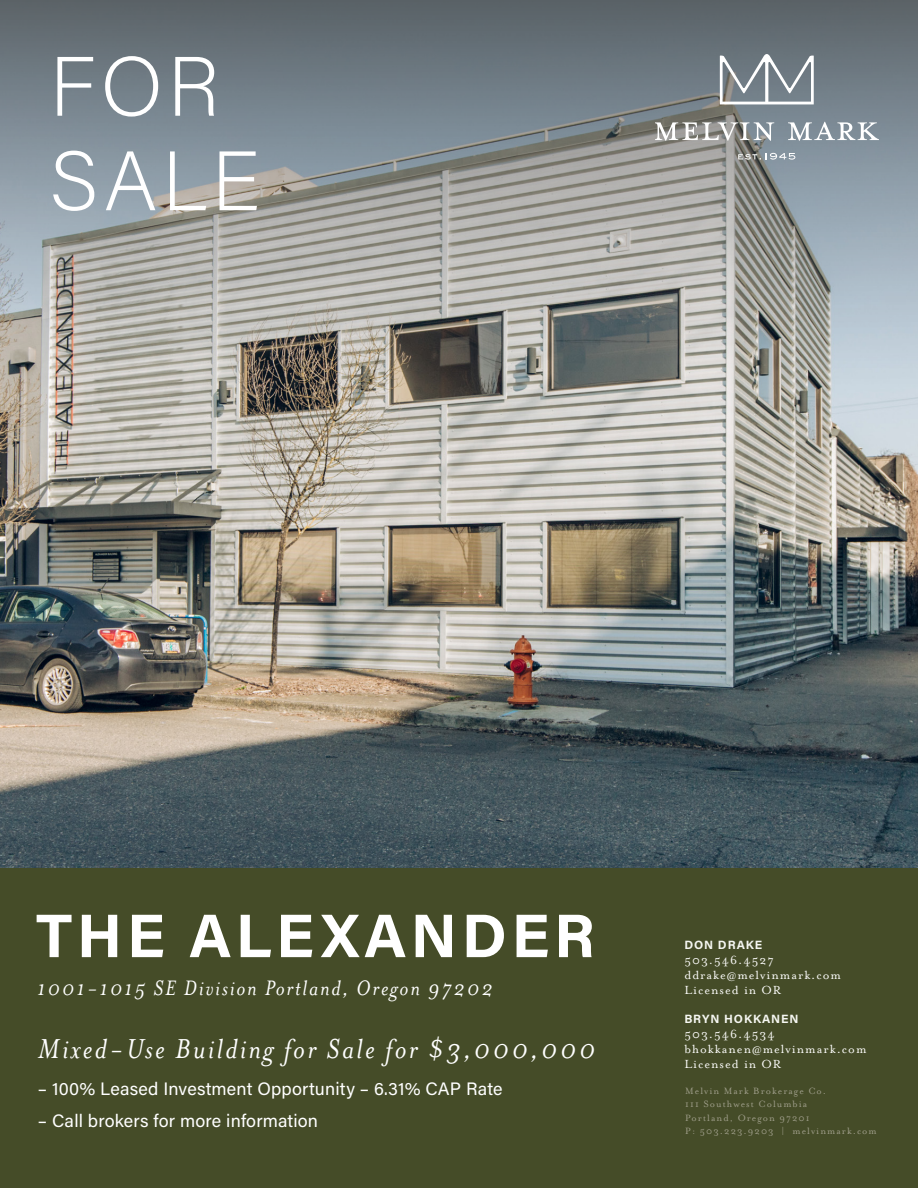
<style>
.page{position:relative;width:918px;height:1188px;background:#fff}
.page>*{position:absolute;margin:0;border:0;box-sizing:border-box;transform-origin:0 0}
.text{font:200 84px/94.5px "Acumin Pro";letter-spacing:.05em;color:#fff}
.text-2{font:700 61.5px "Acumin Pro";letter-spacing:.075em;color:#fff}
.text-3{font:italic 31.5px "Mrs Eaves OT";letter-spacing:.075em;color:#fff}
.text-4{font:italic 24px "Mrs Eaves OT";letter-spacing:.075em;color:#fff}
.t1{font:18px "Acumin Pro";letter-spacing:.01em;color:#fff}
.t2{font:13.5px "Mrs Eaves OT";letter-spacing:.075em;color:#fbfbf9}
.t3{font:700 12px "Acumin Pro";letter-spacing:.075em;color:#f5f6f1}
.t4{font:10.5px "Mrs Eaves OT";letter-spacing:.1em;color:#9e9d89}
</style>
<div class="page">
<img style="left:0;top:392px;width:918px;height:476px">
<svg style="left:0;top:0;width:918px;height:392px;background:#8c9293"></svg>
<div style="left:0;top:868px;width:918px;height:320px;background:#454c28"></div>
<svg style="left:656px;top:122px;width:118px;height:19px"></svg>
<svg style="left:788px;top:122px;width:90px;height:19px"></svg>
<svg style="left:738px;top:153px;width:57px;height:7px"></svg>
<svg style="left:720px;top:54px;width:94px;height:50px"></svg>
<p class="text" style="left:49px;top:36px;width:213px">FOR<br>SALE</p>
<p class="text-2" style="left:36px;top:892px;width:560px">THE ALEXANDER</p>
<p class="text-4" style="left:37px;top:975px;width:457px">1001-1015 SE Division Portland, Oregon 97202</p>
<p class="text-3" style="left:38px;top:1031px;width:559px">Mixed-Use Building for Sale for $3,000,000</p>
<p class="t1" style="left:38px;top:1077px;width:466px">– 100% Leased Investment Opportunity – 6.31% CAP Rate</p>
<p class="t1" style="left:38px;top:1108px;width:282px">– Call brokers for more information</p>
<p class="t3" style="left:684px;top:936px;width:79px">DON DRAKE</p>
<p class="t2" style="left:684px;top:952px;width:91px">503.546.4527</p>
<p class="t2" style="left:684px;top:967px;width:158px">ddrake@melvinmark.com</p>
<p class="t2" style="left:684px;top:982px;width:98px">Licensed in OR</p>
<p class="t3" style="left:684px;top:1010px;width:116px">BRYN HOKKANEN</p>
<p class="t2" style="left:684px;top:1026px;width:92px">503.546.4534</p>
<p class="t2" style="left:684px;top:1041px;width:184px">bhokkanen@melvinmark.com</p>
<p class="t2" style="left:684px;top:1056px;width:98px">Licensed in OR</p>
<p class="t4" style="left:685px;top:1085px;width:142px">Melvin Mark Brokerage Co.</p>
<p class="t4" style="left:685px;top:1098px;width:123px">111 Southwest Columbia</p>
<p class="t4" style="left:685px;top:1112px;width:126px">Portland, Oregon 97201</p>
<p class="t4" style="left:685px;top:1125px;width:193px">P: 503.223.9203 | melvinmark.com</p>
</div>
